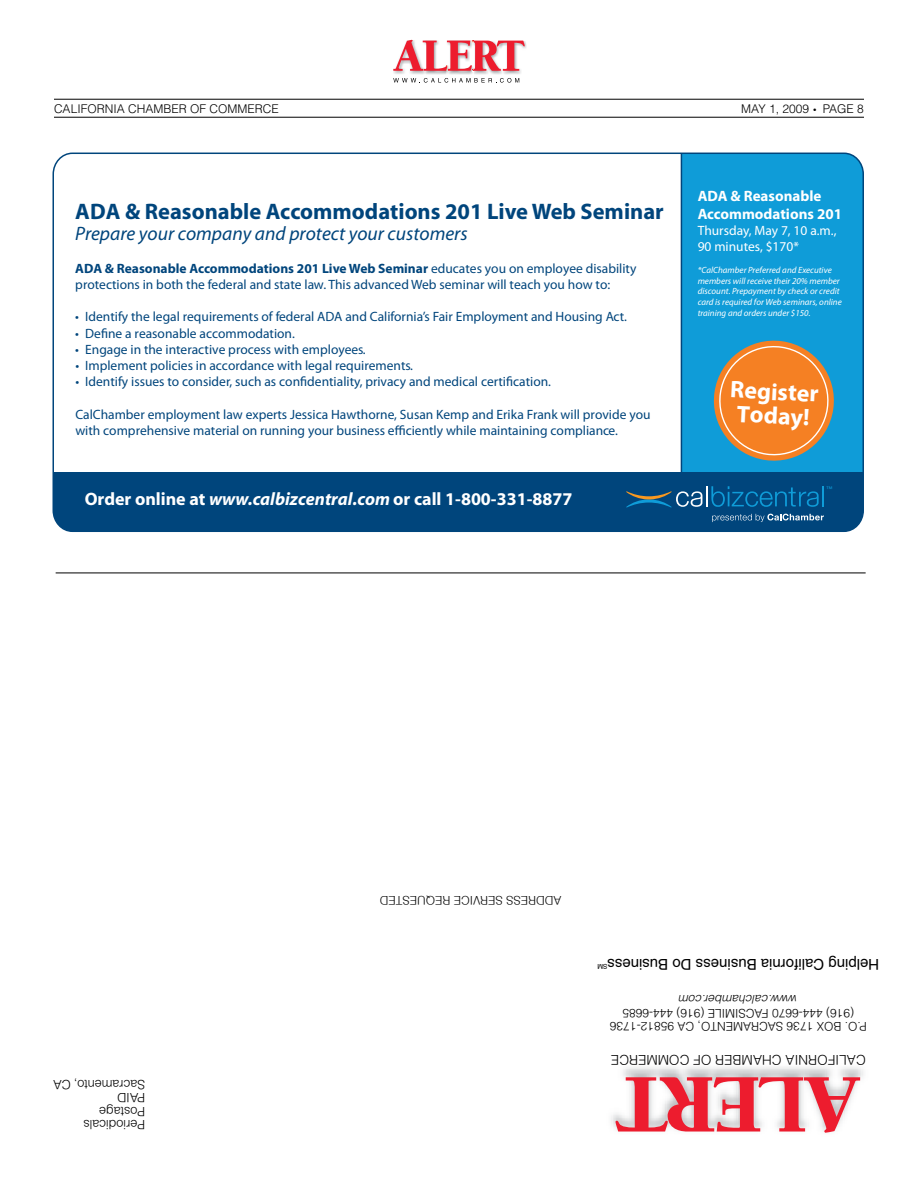
<style>
.page{position:relative;width:918px;height:1188px;background:#fff}
.page>*{position:absolute;margin:0;border:0;box-sizing:border-box;transform-origin:0 0}
.t1{font:700 24px/24px "Myriad Pro";color:#fff;text-align:center}
.t2{font:700 22.5px "Myriad";color:#00457c}
.t3{font:italic 19.5px "Myriad";color:#00457c}
.t4{font:700 18px "Myriad";color:#fff}
.t5{font:15px "Helvetica";color:#000}
.t6{font:700 15px/18px "Myriad Pro";color:#fff}
.t7{font:13.5px/16.2px "Myriad Pro";color:#00457c}
.t8{font:13.5px/16.2px "Myriad Pro";color:#fff}
.t9{font:300 13.5px "Helvetica";letter-spacing:.005em;color:#000}
.t10{font:300 12.75px/13.5px "Helvetica";letter-spacing:-.01em;color:#000}
.t11{font:300 12px/13.5px "Helvetica";color:#000;text-align:center}
.t12{font:300 12px "Helvetica";color:#000}
.t13{font:italic 300 12px "Helvetica";color:#000}
.t14{font:italic 9px/10.8px "Myriad Pro";color:#fff}
.t15{font:6.75px "Helvetica";color:#000}
.t16{font:6.45px "Helvetica Neue";color:#0f9cd8}
.s1{font-weight:700}
.s2{font-style:italic}
.s3{font-style:normal}
</style>
<div class="page">
<hr style="left:56px;top:573px;width:810px;height:1px;background:#000">
<hr style="left:54px;top:99px;width:810px;height:1px;background:#000">
<hr style="left:54px;top:117px;width:810px;height:1px;background:#000">
<img style="left:426px;top:72px;width:21px;height:2px">
<img style="left:503px;top:41px;width:23px;height:33px">
<img style="left:393px;top:72px;width:33px;height:2px">
<img style="left:474px;top:72px;width:28px;height:2px">
<img style="left:447px;top:72px;width:26px;height:2px">
<svg style="left:393px;top:40px;width:132px;height:32px"></svg>
<svg style="left:393px;top:78px;width:126px;height:5px"></svg>
<svg style="left:615px;top:1077px;width:245px;height:56px"></svg>
<div style="left:682px;top:153px;width:181px;height:323px;background:#0f9cd8"></div>
<hr style="left:681px;top:153px;width:1px;height:324px;background:#00457c">
<div style="left:53px;top:472px;width:810px;height:59px;background:#00457c"></div>
<div style="left:52px;top:153px;width:812px;height:379px;border:2px solid #00457c;border-radius:20px"></div>
<hr style="left:822px;top:486px;width:2px;height:20px;background:#0f9cd8">
<svg style="left:711px;top:486px;width:108px;height:21px"></svg>
<hr style="left:706px;top:486px;width:2px;height:20px;background:#fff">
<svg style="left:626px;top:491px;width:76px;height:17px"></svg>
<svg style="left:712px;top:514px;width:112px;height:8px"></svg>
<svg style="left:713px;top:340px;width:121px;height:121px"></svg>
<p class="t11" style="left:54px;top:101px;width:226px">CALIFORNIA CHAMBER OF COMMERCE</p>
<p class="t11" style="left:741px;top:101px;width:124px">MAY 1, 2009 ● PAGE 8</p>
<h2 class="t2" style="left:75px;top:200px;width:590px">ADA &amp; Reasonable Accommodations 201 Live Web Seminar</h2>
<h3 class="t3" style="left:75px;top:224px;width:394px">Prepare your company and protect your customers</h3>
<p class="t7" style="left:75px;top:260px;width:563px"><span class="s1">ADA &amp; Reasonable Accommodations 201 Live Web Seminar</span> educates you on employee disability protections in both the federal and state law. This advanced Web seminar will teach you how to:</p>
<p class="t7" style="left:75px;top:308px;width:553px">• Identify the legal requirements of federal ADA and California’s Fair Employment and Housing Act.</p>
<p class="t7" style="left:75px;top:325px;width:221px">• Define a reasonable accommodation.</p>
<p class="t7" style="left:75px;top:341px;width:292px">• Engage in the interactive process with employees.</p>
<p class="t7" style="left:75px;top:357px;width:339px">• Implement policies in accordance with legal requirements.</p>
<p class="t7" style="left:75px;top:373px;width:477px">• Identify issues to consider, such as confidentiality, privacy and medical certification.</p>
<p class="t7" style="left:75px;top:406px;width:577px">CalChamber employment law experts Jessica Hawthorne, Susan Kemp and Erika Frank will provide you with comprehensive material on running your business efficiently while maintaining compliance.</p>
<h3 class="t4" style="left:85px;top:490px;width:489px">Order online at <span class="s2">www.calbizcentral.com</span> or call 1-800-331-8877</h3>
<p class="t6" style="left:698px;top:186px;width:146px">ADA &amp; Reasonable<br>Accommodations 201</p>
<p class="t8" style="left:698px;top:222px;width:140px">Thursday, May 7, 10 a.m.,<br>90 minutes, $170*</p>
<p class="t14" style="left:698px;top:264px;width:146px">*CalChamber Preferred and Executive members will receive their 20% member discount. Prepayment by check or credit card is required for Web seminars, online training and orders under $150<span class="s3">.</span></p>
<h1 class="t1" style="left:731px;top:377px;width:90px;rotate:3deg">Register<br>Today!</h1>
<p class="t16" style="left:826px;top:485px;width:8px">™</p>
<p class="t12" style="left:562px;top:908px;width:183px;rotate:-180deg">ADDRESS SERVICE REQUESTED</p>
<p class="t5" style="left:879px;top:973px;width:273px;rotate:-180deg">Helping California Business Do Business</p>
<p class="t15" style="left:608px;top:970px;width:12px;rotate:-180deg">SM</p>
<p class="t13" style="left:797px;top:1007px;width:120px;rotate:-180deg">www.calchamber.com</p>
<p class="t11" style="left:867px;top:1034px;width:258px;rotate:-180deg">P.O. BOX 1736 SACRAMENTO, CA 95812-1736 (916) 444-6670 FACSIMILE (916) 444-6685</p>
<p class="t10" style="left:145px;top:1132px;width:93px;rotate:-180deg">PERIODICALS<br>POSTAGE<br>PAID<br>SACRAMENTO, CA</p>
<p class="t9" style="left:866px;top:1068px;width:256px;rotate:-180deg">CALIFORNIA CHAMBER OF COMMERCE</p>
</div>
